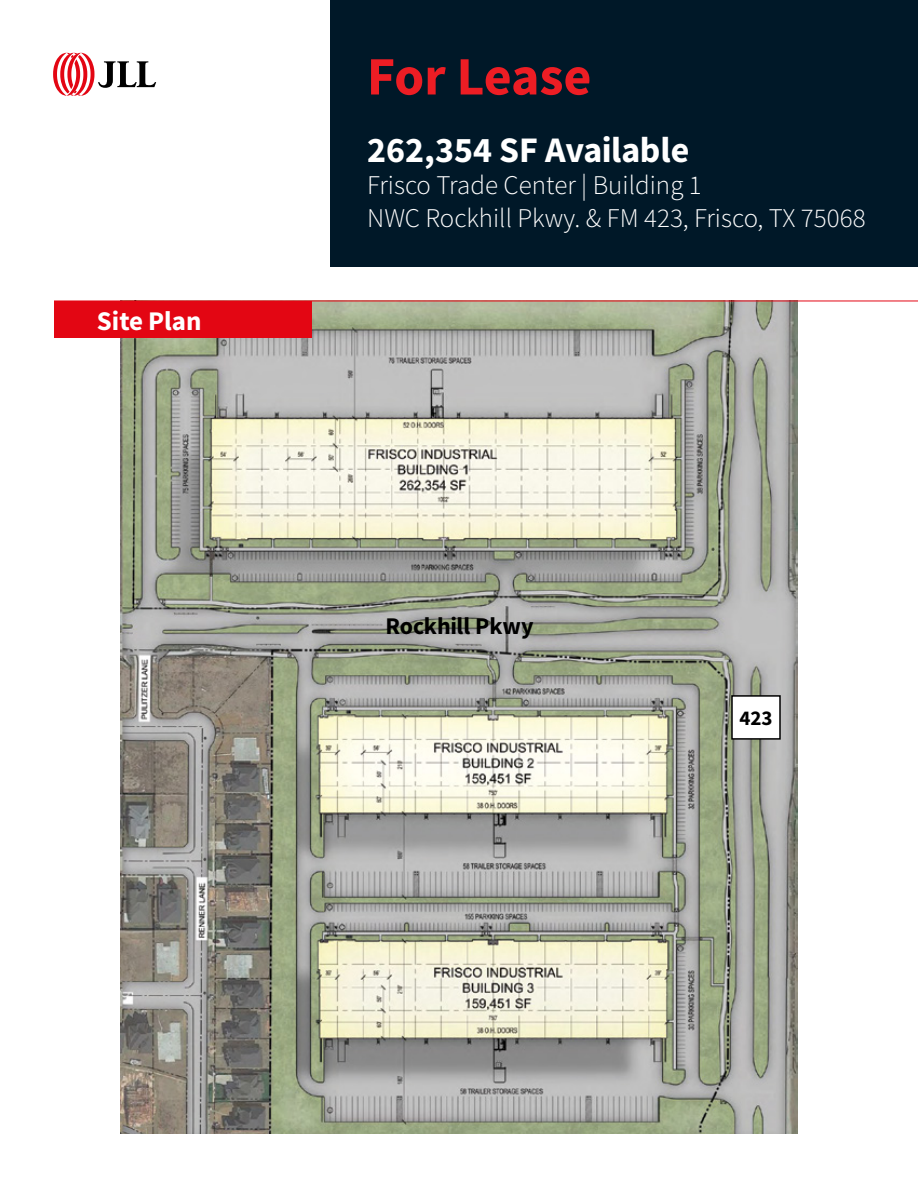
<style>
.page{position:relative;width:918px;height:1188px;background:#fff}
.page>*{position:absolute;margin:0;border:0;box-sizing:border-box;transform-origin:0 0}
.t1{font:700 54px "Source Sans Pro";letter-spacing:-.005em;color:#ed1d24}
.t2{font:36px "Source Sans Variable";color:#fff}
.t3{font:27px/32.4px "Source Sans Variable";color:#fff}
.t4{font:24px "Source Sans Variable";letter-spacing:-.005em;color:#000}
.t5{font:21px "Source Sans Variable";color:#000}
</style>
<div class="page">
<img style="left:120px;top:302px;width:678px;height:832px">
<hr style="left:54px;top:301px;width:864px;height:1px;background:#e30613">
<div style="left:54px;top:302px;width:258px;height:36px;background:#e30613"></div>
<svg style="left:53px;top:53px;width:103px;height:43px"></svg>
<div style="left:330px;top:0;width:588px;height:267px;background:#001828"></div>
<div style="left:732px;top:696px;width:48px;height:43px;background:#fff"></div>
<div style="left:731px;top:695px;width:50px;height:45px;border:2px solid #000"></div>
<p class="t3" style="left:97px;top:305px;width:106px">Site Plan</p>
<h1 class="t1" style="left:367px;top:40px;width:226px">For Lease</h1>
<h2 class="t2" style="left:367px;top:128px;width:324px">262,354 SF Available</h2>
<p class="t3" style="left:367px;top:169px;width:500px">Frisco Trade Center | Building 1<br>NWC Rockhill Pkwy. &amp; FM 423, Frisco, TX 75068</p>
<p class="t4" style="left:385px;top:611px;width:150px">Rockhill Pkwy</p>
<p class="t5" style="left:739px;top:706px;width:35px">423</p>
</div>
